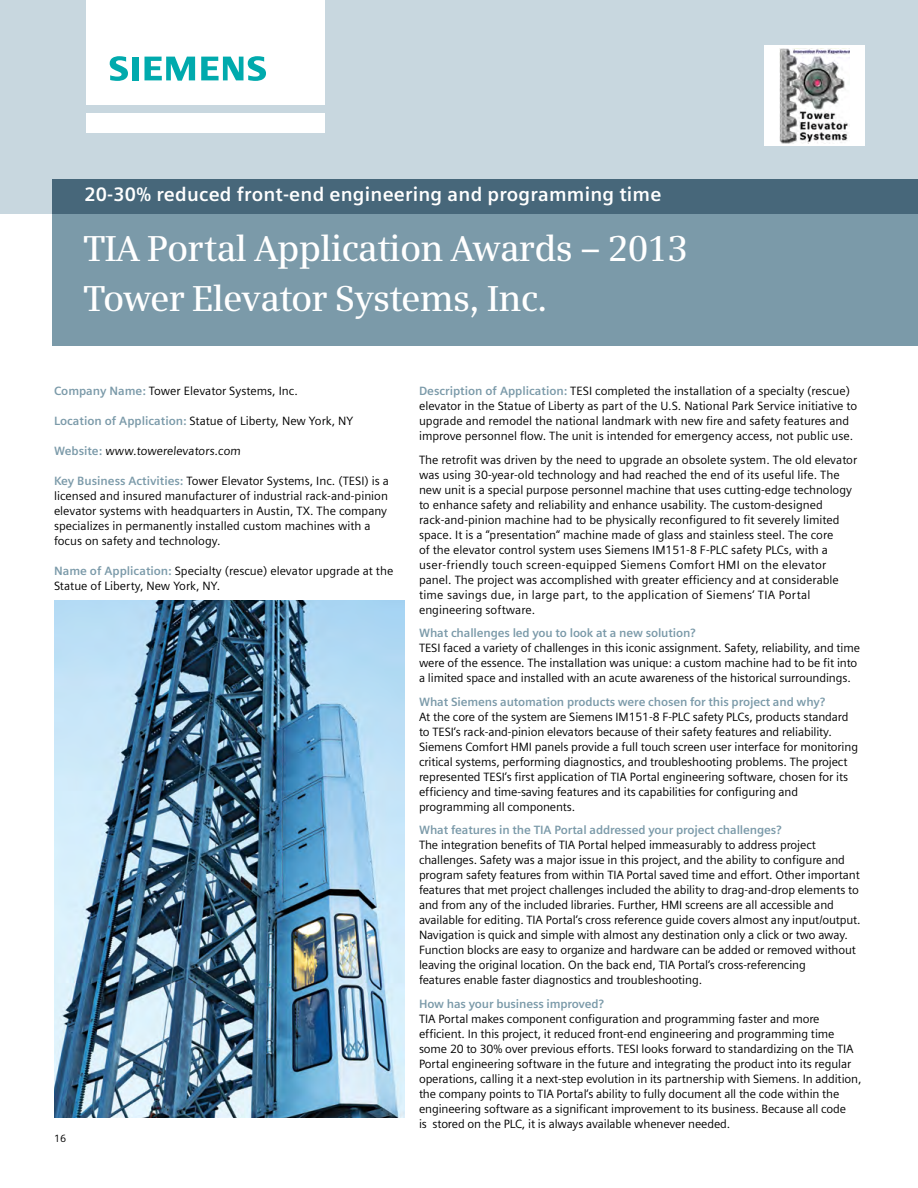
<style>
.page{position:relative;width:918px;height:1188px;background:#fff}
.page>*{position:absolute;margin:0;border:0;box-sizing:border-box;transform-origin:0 0}
.t1{font:600 36px/50.8px "Siemens Serif OT";letter-spacing:-.025em;color:#fff}
.t2{font:700 19.5px "Siemens Sans OT";letter-spacing:.01em;color:#fff}
.t3{font:12px/15px "Siemens Sans OT";letter-spacing:-.01em;color:#000}
.t4{font:700 12px "Siemens Sans OT";letter-spacing:-.01em;color:#7b9aa9}
.t5{font:10.5px "Siemens Sans OT";color:#000}
.s1{font-weight:700;color:#7b9aa9}
</style>
<div class="page">
<div style="left:52px;top:214px;width:866px;height:131px;background:#7b9aa9"></div>
<div style="left:0;top:0;width:918px;height:214px;background:#c8d7df"></div>
<div style="left:86px;top:114px;width:238px;height:19px;background:#fff"></div>
<div style="left:86px;top:0;width:238px;height:104px;background:#fff"></div>
<svg style="left:110px;top:56px;width:18px;height:25px"></svg>
<div style="left:132px;top:57px;width:6px;height:23px;background:#00aaad"></div>
<svg style="left:144px;top:57px;width:51px;height:24px"></svg>
<svg style="left:201px;top:56px;width:65px;height:25px"></svg>
<div style="left:52px;top:180px;width:866px;height:34px;background:#47677a"></div>
<div style="left:764px;top:46px;width:100px;height:100px;background:#fff"></div>
<img style="left:54px;top:601px;width:351px;height:517px">
<img style="left:780px;top:48px;width:70px;height:95px">
<h2 class="t2" style="left:84px;top:184px;width:579px">20-30% reduced front-end engineering and programming time</h2>
<h1 class="t1" style="left:84px;top:222px;width:606px">TIA Portal Application Awards – 2013<br>Tower Elevator Systems, Inc.</h1>
<p class="t3" style="left:54px;top:384px;width:245px"><span class="s1">Company Name:</span> Tower Elevator Systems, Inc.</p>
<p class="t3" style="left:54px;top:414px;width:301px"><span class="s1">Location of Application:</span> Statue of Liberty, New York, NY</p>
<p class="t3" style="left:54px;top:444px;width:189px"><span class="s1">Website:</span> www.towerelevators.com</p>
<p class="t3" style="left:54px;top:474px;width:337px"><span class="s1">Key Business Activities:</span> Tower Elevator Systems, Inc. (TESI) is a licensed and insured manufacturer of industrial rack-and-pinion elevator systems with headquarters in Austin, TX. The company specializes in permanently installed custom machines with a focus on safety and technology.</p>
<p class="t3" style="left:54px;top:564px;width:341px"><span class="s1">Name of Application:</span> Specialty (rescue) elevator upgrade at the<br>Statue of Liberty, New York, NY.</p>
<p class="t5" style="left:54px;top:1133px;width:14px">16</p>
<p class="t3" style="left:419px;top:384px;width:440px"><span class="s1">Description of Application:</span> TESI completed the installation of a specialty (rescue) elevator in the Statue of Liberty as part of the U.S. National Park Service initiative to upgrade and remodel the national landmark with new fire and safety features and improve personnel flow. The unit is intended for emergency access, not public use.</p>
<p class="t3" style="left:419px;top:452px;width:440px">The retrofit was driven by the need to upgrade an obsolete system. The old elevator was using 30-year-old technology and had reached the end of its useful life. The new unit is a special purpose personnel machine that uses cutting-edge technology to enhance safety and reliability and enhance usability. The custom-designed rack-and-pinion machine had to be physically reconfigured to fit severely limited space. It is a “presentation“ machine made of glass and stainless steel. The core<br>of the elevator control system uses Siemens IM151-8 F-PLC safety PLCs, with a user-friendly touch screen-equipped Siemens Comfort HMI on the elevator panel. The project was accomplished with greater efficiency and at considerable time savings due, in large part, to the application of Siemens‘ TIA Portal engineering software.</p>
<p class="t4" style="left:419px;top:626px;width:278px">What challenges led you to look at a new solution?</p>
<p class="t3" style="left:419px;top:641px;width:443px">TESI faced a variety of challenges in this iconic assignment. Safety, reliability, and time were of the essence. The installation was unique: a custom machine had to be fit into a limited space and installed with an acute awareness of the historical surroundings.</p>
<p class="t4" style="left:419px;top:695px;width:408px">What Siemens automation products were chosen for this project and why?</p>
<p class="t3" style="left:419px;top:709px;width:441px">At the core of the system are Siemens IM151-8 F-PLC safety PLCs, products standard to TESI‘s rack-and-pinion elevators because of their safety features and reliability.<br>Siemens Comfort HMI panels provide a full touch screen user interface for monitoring critical systems, performing diagnostics, and troubleshooting problems. The project represented TESI‘s first application of TIA Portal engineering software, chosen for its efficiency and time-saving features and its capabilities for configuring and programming all components.</p>
<p class="t4" style="left:419px;top:823px;width:364px">What features in the TIA Portal addressed your project challenges?</p>
<p class="t3" style="left:419px;top:838px;width:443px">The integration benefits of TIA Portal helped immeasurably to address project challenges. Safety was a major issue in this project, and the ability to configure and program safety features from within TIA Portal saved time and effort. Other important features that met project challenges included the ability to drag-and-drop elements to and from any of the included libraries. Further, HMI screens are all accessible and available for editing. TIA Portal‘s cross reference guide covers almost any input/output.<br>Navigation is quick and simple with almost any destination only a click or two away.<br>Function blocks are easy to organize and hardware can be added or removed without leaving the original location. On the back end, TIA Portal‘s cross-referencing<br>features enable faster diagnostics and troubleshooting.</p>
<p class="t4" style="left:419px;top:997px;width:186px">How has your business improved?</p>
<p class="t3" style="left:419px;top:1011px;width:444px">TIA Portal makes component configuration and programming faster and more efficient. In this project, it reduced front-end engineering and programming time some 20 to 30% over previous efforts. TESI looks forward to standardizing on the TIA Portal engineering software in the future and integrating the product into its regular operations, calling it a next-step evolution in its partnership with Siemens. In addition, the company points to TIA Portal‘s ability to fully document all the code within the engineering software as a significant improvement to its business. Because all code<br>is stored on the PLC, it is always available whenever needed.</p>
</div>
